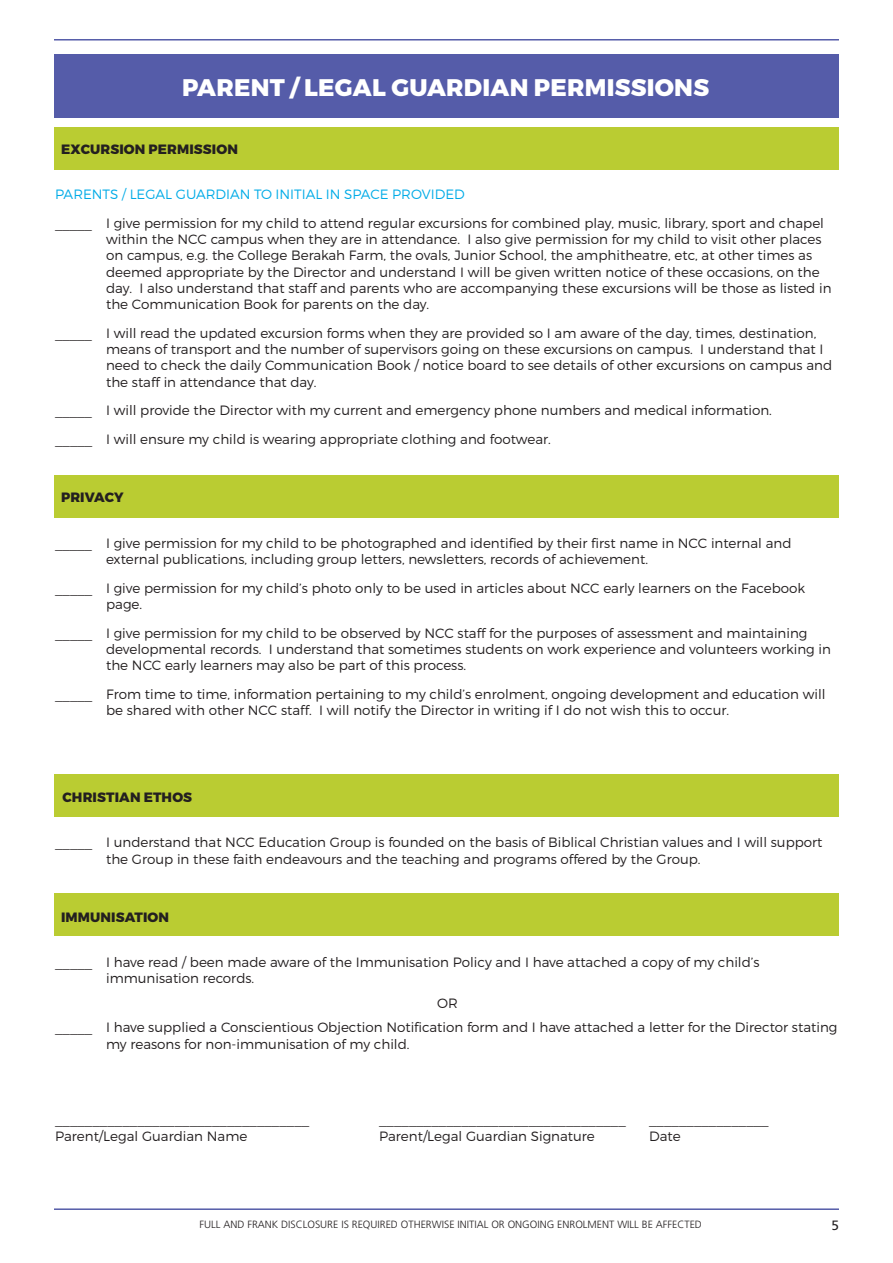
<style>
.page{position:relative;width:893px;height:1263px;background:#fff}
.page>*{position:absolute;margin:0;border:0;box-sizing:border-box;transform-origin:0 0}
.t1{font:800 24px "Montserrat";letter-spacing:.01em;color:#fff}
.t2{font:300 13.5px/16.2px "Montserrat";color:#231f20}
.t3{font:800 13.5px "Montserrat";letter-spacing:.01em;color:#231f20}
.t4{font:300 13.5px "Montserrat";color:#00abe7}
.t5{font:13.5px "Frutiger LT Std";color:#231f20}
.t6{font:300 10.5px "Frutiger LT Std";color:#231f20}
</style>
<div class="page">
<hr style="left:54px;top:39px;width:785px;height:2px;background:#555ca9">
<hr style="left:54px;top:1208px;width:785px;height:2px;background:#555ca9">
<div style="left:54px;top:893px;width:785px;height:42px;background:#bacc32"></div>
<div style="left:54px;top:774px;width:785px;height:42px;background:#bacc32"></div>
<div style="left:54px;top:475px;width:785px;height:42px;background:#bacc32"></div>
<div style="left:54px;top:127px;width:785px;height:43px;background:#bacc32"></div>
<div style="left:54px;top:54px;width:785px;height:64px;background:#555ca9"></div>
<h1 class="t1" style="left:182px;top:73px;width:528px">PARENT / LEGAL GUARDIAN PERMISSIONS</h1>
<p class="t3" style="left:61px;top:141px;width:178px">EXCURSION PERMISSION</p>
<p class="t4" style="left:55px;top:186px;width:411px">PARENTS / LEGAL GUARDIAN TO INITIAL IN SPACE PROVIDED</p>
<p class="t2" style="left:106px;top:215px;width:727px;text-indent:-51px">_____ I give permission for my child to attend regular excursions for combined play, music, library, sport and chapel within the NCC campus when they are in attendance. I also give permission for my child to visit other places on campus, e.g. the College Berakah Farm, the ovals, Junior School, the amphitheatre, etc, at other times as deemed appropriate by the Director and understand I will be given written notice of these occasions, on the day. I also understand that staff and parents who are accompanying these excursions will be those as listed in the Communication Book for parents on the day.</p>
<p class="t2" style="left:106px;top:325px;width:728px;text-indent:-51px">_____ I will read the updated excursion forms when they are provided so I am aware of the day, times, destination, means of transport and the number of supervisors going on these excursions on campus. I understand that I need to check the daily Communication Book / notice board to see details of other excursions on campus and the staff in attendance that day.</p>
<p class="t2" style="left:55px;top:396px;width:718px;line-height:29px">_____ I will provide the Director with my current and emergency phone numbers and medical information. _____ I will ensure my child is wearing appropriate clothing and footwear.</p>
<p class="t3" style="left:61px;top:489px;width:64px">PRIVACY</p>
<p class="t2" style="left:106px;top:534px;width:687px;text-indent:-51px">_____ I give permission for my child to be photographed and identified by their first name in NCC internal and external publications, including group letters, newsletters, records of achievement.</p>
<p class="t2" style="left:106px;top:580px;width:701px;text-indent:-51px">_____ I give permission for my child’s photo only to be used in articles about NCC early learners on the Facebook page.</p>
<p class="t2" style="left:106px;top:625px;width:726px;text-indent:-51px">_____ I give permission for my child to be observed by NCC staff for the purposes of assessment and maintaining developmental records. I understand that sometimes students on work experience and volunteers working in the NCC early learners may also be part of this process.</p>
<p class="t2" style="left:106px;top:686px;width:721px;text-indent:-51px">_____ From time to time, information pertaining to my child’s enrolment, ongoing development and education will be shared with other NCC staff. I will notify the Director in writing if I do not wish this to occur.</p>
<p class="t3" style="left:63px;top:789px;width:131px">CHRISTIAN ETHOS</p>
<p class="t2" style="left:106px;top:834px;width:718px;text-indent:-51px">_____ I understand that NCC Education Group is founded on the basis of Biblical Christian values and I will support the Group in these faith endeavours and the teaching and programs offered by the Group.</p>
<p class="t3" style="left:61px;top:908px;width:110px">IMMUNISATION</p>
<p class="t2" style="left:106px;top:954px;width:655px;text-indent:-51px">_____ I have read / been made aware of the Immunisation Policy and I have attached a copy of my child’s immunisation records.</p>
<p class="t2" style="left:55px;top:990px;width:784px;line-height:24.8px;text-align:center">OR<br>_____ I have supplied a Conscientious Objection Notification form and I have attached a letter for the Director stating</p>
<p class="t2" style="left:106px;top:1035px;width:305px">my reasons for non-immunisation of my child.</p>
<p class="t2" style="left:55px;top:1111px;width:256px">__________________________________</p>
<p class="t2" style="left:379px;top:1111px;width:248px">_________________________________</p>
<p class="t2" style="left:649px;top:1111px;width:121px">________________</p>
<p class="t2" style="left:55px;top:1127px;width:194px">Parent/Legal Guardian Name</p>
<p class="t2" style="left:379px;top:1127px;width:217px">Parent/Legal Guardian Signature</p>
<p class="t2" style="left:649px;top:1127px;width:33px">Date</p>
<p class="t6" style="left:200px;top:1218px;width:504px">FULL AND FRANK DISCLOSURE IS REQUIRED OTHERWISE INITIAL OR ONGOING ENROLMENT WILL BE AFFECTED</p>
<p class="t5" style="left:831px;top:1217px;width:9px">5</p>
</div>
